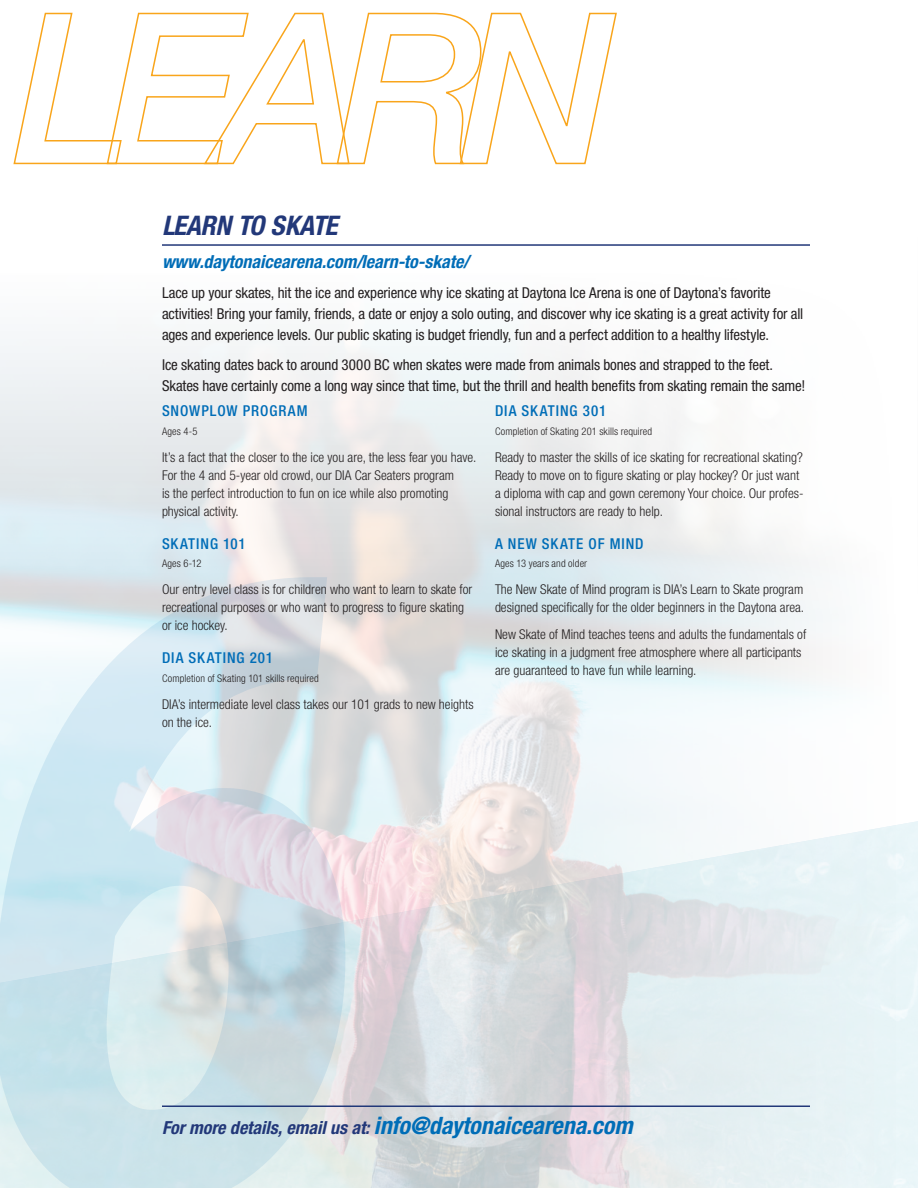
<style>
.page{position:relative;width:918px;height:1188px;background:#fff}
.page>*{position:absolute;margin:0;border:0;box-sizing:border-box;transform-origin:0 0}
.t1{font:italic 700 867px "Roboto Condensed";color:#006db7}
.t2{font:italic 700 condensed 27px "Helvetica Neue LT Std";letter-spacing:-.015em;color:#223879}
.t3{font:italic 700 condensed 18px "Helvetica Neue LT Std";color:#223879}
.t4{font:italic 700 condensed 18px "Helvetica Neue LT Std";color:#006db7}
.t5{font:condensed 15px/21px "Helvetica Neue LT Std";letter-spacing:-.01em;color:#231f20}
.t6{font:500 condensed 15px "Helvetica Neue LT Std";letter-spacing:.06em;color:#006db7}
.t7{font:300 condensed 13.5px/18px "Helvetica Neue LT Std";color:#231f20}
.t8{font:300 condensed 10.5px "Helvetica Neue LT Std";letter-spacing:.01em;color:#231f20}
.s1{font-size:24px;color:#006db7}
</style>
<div class="page">
<svg style="left:13px;top:12px;width:604px;height:153px"></svg>
<img style="left:0;top:339px;width:915px;height:849px">
<hr style="left:162px;top:244px;width:648px;height:2px;background:#223879">
<hr style="left:162px;top:1106px;width:648px;height:1px;background:#223879">
<h2 class="t2" style="left:162px;top:209px;width:177px">LEARN TO SKATE</h2>
<h3 class="t4" style="left:162px;top:251px;width:309px">www.daytonaicearena.com/learn-to-skate/</h3>
<p class="t5" style="left:162px;top:282px;width:643px">Lace up your skates, hit the ice and experience why ice skating at Daytona Ice Arena is one of Daytona’s favorite activities! Bring your family, friends, a date or enjoy a solo outing, and discover why ice skating is a great activity for all ages and experience levels. Our public skating is budget friendly, fun and a perfect addition to a healthy lifestyle.</p>
<p class="t5" style="left:162px;top:354px;width:645px">Ice skating dates back to around 3000 BC when skates were made from animals bones and strapped to the feet.<br>Skates have certainly come a long way since that time, but the thrill and health benefits from skating remain the same!</p>
<p class="t6" style="left:162px;top:402px;width:147px">SNOWPLOW PROGRAM</p>
<p class="t8" style="left:162px;top:425px;width:37px">Ages 4-5</p>
<p class="t7" style="left:162px;top:448px;width:316px">It’s a fact that the closer to the ice you are, the less fear you have.<br>For the 4 and 5-year old crowd, our DIA Car Seaters program<br>is the perfect introduction to fun on ice while also promoting physical activity.</p>
<p class="t6" style="left:162px;top:534px;width:85px">SKATING 101</p>
<p class="t8" style="left:162px;top:558px;width:41px">Ages 6-12</p>
<p class="t7" style="left:162px;top:580px;width:312px">Our entry level class is for children who want to learn to skate for recreational purposes or who want to progress to figure skating or ice hockey.</p>
<p class="t6" style="left:162px;top:649px;width:113px">DIA SKATING 201</p>
<p class="t8" style="left:162px;top:672px;width:158px">Completion of Skating 101 skills required</p>
<p class="t7" style="left:162px;top:695px;width:313px">DIA’s intermediate level class takes our 101 grads to new heights on the ice.</p>
<p class="t6" style="left:495px;top:402px;width:113px">DIA SKATING 301</p>
<p class="t8" style="left:495px;top:425px;width:159px">Completion of Skating 201 skills required</p>
<p class="t7" style="left:495px;top:448px;width:310px">Ready to master the skills of ice skating for recreational skating?<br>Ready to move on to figure skating or play hockey? Or just want a diploma with cap and gown ceremony Your choice. Our profes&shy;sional instructors are ready to help.</p>
<p class="t6" style="left:495px;top:534px;width:150px">A NEW SKATE OF MIND</p>
<p class="t8" style="left:495px;top:558px;width:94px">Ages 13 years and older</p>
<p class="t7" style="left:495px;top:580px;width:311px">The New Skate of Mind program is DIA’s Learn to Skate program designed specifically for the older beginners in the Daytona area.</p>
<p class="t7" style="left:495px;top:625px;width:313px">New Skate of Mind teaches teens and adults the fundamentals of ice skating in a judgment free atmosphere where all participants are guaranteed to have fun while learning.</p>
<h1 class="t1" style="left:-44px;top:285px;width:432px">6</h1>
<h3 class="t3" style="left:162px;top:1117px;width:472px">For more details, email us at: <span class="s1">info@daytonaicearena.com</span></h3>
</div>
